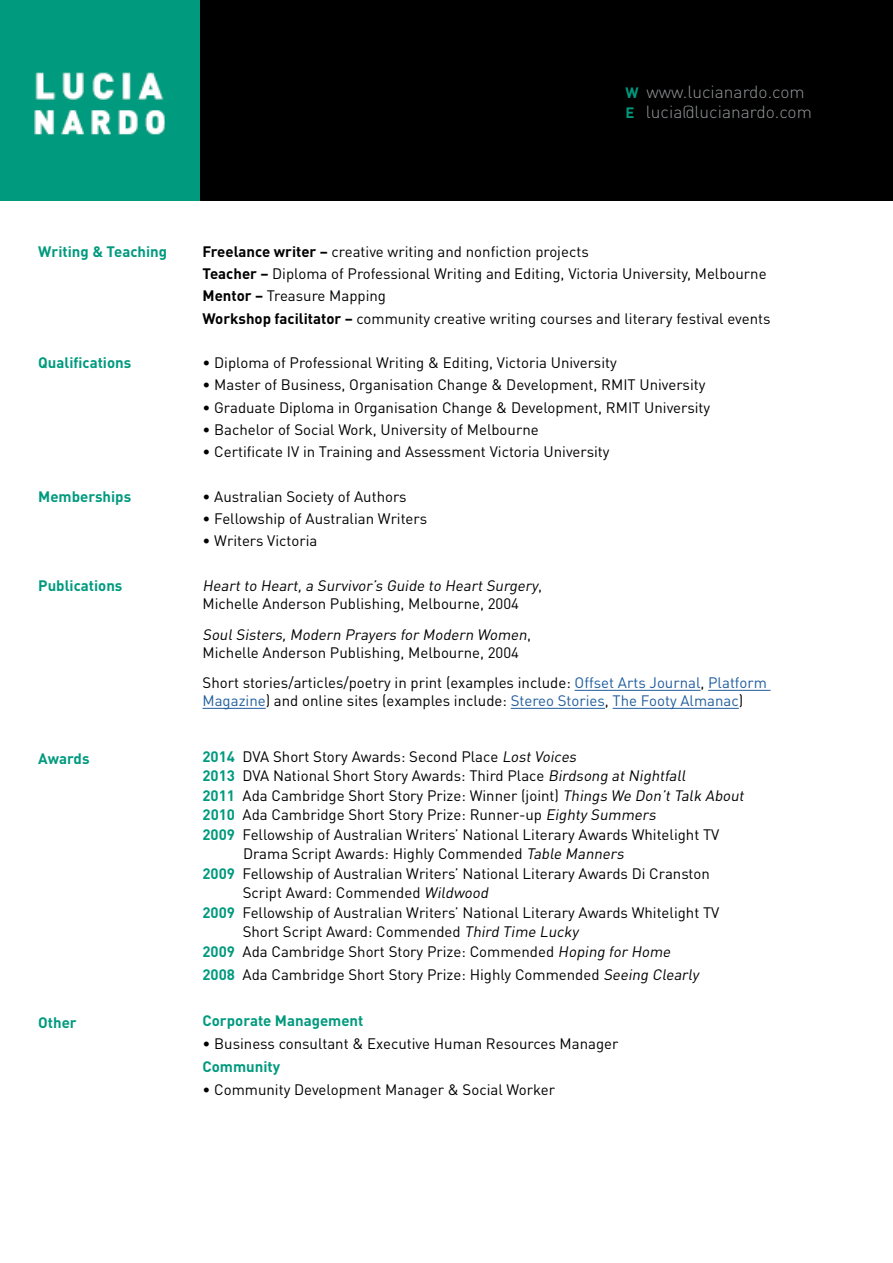
<style>
.page{position:relative;width:893px;height:1263px;background:#fff}
.page>*{position:absolute;margin:0;border:0;box-sizing:border-box;transform-origin:0 0}
.t1{font:300 17.25px/19.8px "DIN Pro";color:#939598}
.t2{font:15px/22.2px "DIN Pro";color:#000}
.t3{font:700 15px "DIN Pro";color:#009a7e}
.t4{font:italic 15px/18px "DIN Pro";color:#000}
.s1{font-weight:700;font-size:14.85px;color:#009a7e}
.s2{font-weight:700}
.s3{font-style:normal}
.s4{font-style:italic}
.s5{color:#215e9e}
.s6{font-weight:700;color:#009a7e}
</style>
<div class="page">
<div style="left:1px;top:0;width:892px;height:201px;background:#000"></div>
<img style="left:0;top:0;width:199px;height:201px">
<hr style="left:575px;top:690px;width:125px;height:1px;background:#215e9e">
<hr style="left:708px;top:690px;width:63px;height:1px;background:#215e9e">
<hr style="left:202px;top:708px;width:64px;height:1px;background:#215e9e">
<hr style="left:511px;top:708px;width:94px;height:1px;background:#215e9e">
<hr style="left:613px;top:708px;width:126px;height:1px;background:#215e9e">
<p class="t1" style="left:625px;top:81px;width:188px"><span class="s1">W</span> www.lucianardo.com<br><span class="s1">E</span> lucia@lucianardo.com</p>
<p class="t3" style="left:38px;top:241px;width:130px">Writing &amp; Teaching</p>
<p class="t3" style="left:38px;top:353px;width:95px">Qualifications</p>
<p class="t3" style="left:38px;top:486px;width:94px">Memberships</p>
<p class="t3" style="left:38px;top:575px;width:86px">Publications</p>
<p class="t3" style="left:38px;top:748px;width:53px">Awards</p>
<p class="t3" style="left:38px;top:1012px;width:40px">Other</p>
<p class="t2" style="left:202px;top:240px;width:570px"><span class="s2">Freelance writer –</span> creative writing and nonfiction projects<br><span class="s2">Teacher –</span> Diploma of Professional Writing and Editing, Victoria University, Melbourne <span class="s2">Mentor –</span> Treasure Mapping<br><span class="s2">Workshop facilitator –</span> community creative writing courses and literary festival events</p>
<p class="t2" style="left:202px;top:351px;width:416px">• Diploma of Professional Writing &amp; Editing, Victoria University</p>
<p class="t2" style="left:202px;top:373px;width:505px">• Master of Business, Organisation Change &amp; Development, RMIT University</p>
<p class="t2" style="left:202px;top:396px;width:509px">• Graduate Diploma in Organisation Change &amp; Development, RMIT University</p>
<p class="t2" style="left:202px;top:418px;width:338px">• Bachelor of Social Work, University of Melbourne</p>
<p class="t2" style="left:202px;top:440px;width:409px">• Certificate IV in Training and Assessment Victoria University</p>
<p class="t2" style="left:202px;top:485px;width:206px">• Australian Society of Authors</p>
<p class="t2" style="left:202px;top:507px;width:226px">• Fellowship of Australian Writers</p>
<p class="t2" style="left:202px;top:529px;width:116px">• Writers Victoria</p>
<p class="t4" style="left:202px;top:576px;width:341px">Heartto Heart,a Survivor’s Guide to HeartSurgery<span class="s3">,<br>Michelle Anderson Publishing, Melbourne, 2004</span></p>
<p class="t2" style="left:202px;top:624px;width:330px;line-height:18px"><span class="s4">SoulSisters,Modern Prayers for Modern Women</span>,<br>Michelle Anderson Publishing, Melbourne, 2004</p>
<p class="t2" style="left:202px;top:673px;width:566px;line-height:18px">Short stories/articles/poetry in print (examples include: <span class="s5">Offset Arts Journal</span>, <span class="s5">Platform<br>Magazine</span>) and online sites (examples include: <span class="s5">Stereo Stories</span>, <span class="s5">The Footy Almanac</span>)</p>
<p class="t2" style="left:202px;top:744px;width:378px"><span class="s6">2014</span> DVA Short Story Awards: Second Place <span class="s4">LostVoices</span></p>
<p class="t2" style="left:202px;top:764px;width:488px"><span class="s6">2013</span> DVA National Short Story Awards: Third Place <span class="s4">Birdsong atNightfall</span></p>
<p class="t2" style="left:202px;top:783px;width:546px"><span class="s6">2011</span> Ada Cambridge Short Story Prize: Winner (joint) <span class="s4">Things We Don’tTalk About</span></p>
<p class="t2" style="left:203px;top:803px;width:458px"><span class="s6">2010</span> Ada Cambridge Short Story Prize: Runner-up <span class="s4">Eighty Summers</span></p>
<p class="t2" style="left:202px;top:822px;width:518px"><span class="s6">2009</span> Fellowship of Australian Writers’ National Literary Awards Whitelight TV</p>
<p class="t2" style="left:243px;top:842px;width:385px">Drama Script Awards: Highly Commended <span class="s4">Table Manners</span></p>
<p class="t2" style="left:202px;top:861px;width:509px"><span class="s6">2009</span> Fellowship of Australian Writers’ National Literary Awards Di Cranston</p>
<p class="t2" style="left:243px;top:881px;width:250px">Script Award: Commended <span class="s4">Wildwood</span></p>
<p class="t2" style="left:202px;top:900px;width:518px"><span class="s6">2009</span> Fellowship of Australian Writers’ National Literary Awards Whitelight TV</p>
<p class="t2" style="left:243px;top:920px;width:340px">Short Script Award: Commended <span class="s4">Third Time Lucky</span></p>
<p class="t2" style="left:202px;top:939px;width:473px"><span class="s6">2009</span> Ada Cambridge Short Story Prize: Commended <span class="s4">Hoping for Home</span></p>
<p class="t2" style="left:202px;top:963px;width:501px"><span class="s6">2008</span> Ada Cambridge Short Story Prize: Highly Commended <span class="s4">Seeing Clearly</span></p>
<p class="t3" style="left:202px;top:1011px;width:162px">Corporate Management</p>
<p class="t2" style="left:202px;top:1031px;width:417px">• Business consultant &amp; Executive Human Resources Manager</p>
<p class="t3" style="left:202px;top:1057px;width:79px">Community</p>
<p class="t2" style="left:202px;top:1077px;width:354px">• Community Development Manager &amp; Social Worker</p>
</div>
